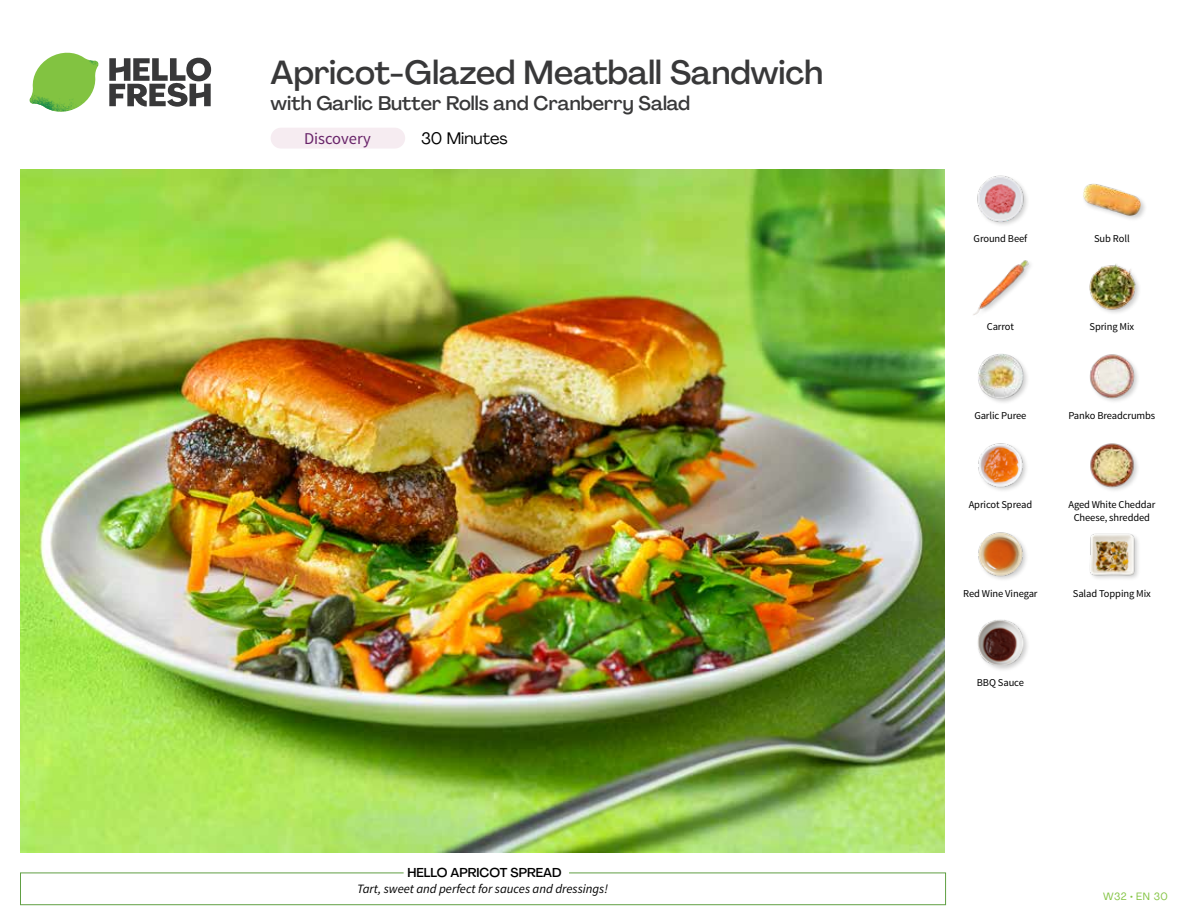
<style>
.page{position:relative;width:1188px;height:918px;background:#fff}
.page>*{position:absolute;margin:0;border:0;box-sizing:border-box;transform-origin:0 0}
.t1{font:500 33px "Agrandir";color:#383839}
.t2{font:500 19.5px "Agrandir";color:#383839}
.t3{font:16.5px "Source Sans Pro";color:#682369}
.t4{font:16.5px "Agrandir";color:#000}
.t5{font:italic 12.75px "Source Sans Pro";color:#000}
.t6{font:500 12.75px "Agrandir";color:#000}
.t7{font:10.5px/13.5px "Source Sans Pro";letter-spacing:-.01em;color:#000;text-align:center}
.t8{font:10.5px "Agrandir";letter-spacing:.05em;color:#82c341}
</style>
<div class="page">
<div style="left:271px;top:128px;width:134px;height:21px;background:#f6ecf1;border-radius:10px"></div>
<svg style="left:109px;top:57px;width:102px;height:50px"></svg>
<svg style="left:34px;top:53px;width:62px;height:40px"></svg>
<img style="left:67px;top:53px;width:32px;height:26px">
<img style="left:33px;top:75px;width:59px;height:11px">
<img style="left:29px;top:79px;width:61px;height:33px">
<img style="left:65px;top:86px;width:27px;height:25px">
<div style="left:20px;top:873px;width:926px;height:32px;border:1px solid #609f43"></div>
<div style="left:404px;top:865px;width:165px;height:15px;background:#fff"></div>
<img style="left:21px;top:170px;width:924px;height:682px">
<div style="left:977px;top:618px;width:53px;height:54px;background:#000;opacity:.2"></div>
<img style="left:978px;top:619px;width:45px;height:46px">
<img style="left:1089px;top:533px;width:49px;height:46px">
<img style="left:978px;top:532px;width:49px;height:48px">
<img style="left:1090px;top:443px;width:48px;height:48px">
<img style="left:978px;top:443px;width:49px;height:48px">
<img style="left:1089px;top:354px;width:49px;height:47px">
<div style="left:978px;top:353px;width:52px;height:53px;background:#000;opacity:.2"></div>
<img style="left:978px;top:353px;width:45px;height:46px">
<img style="left:1089px;top:264px;width:50px;height:49px">
<img style="left:973px;top:260px;width:56px;height:55px">
<div style="left:1082px;top:183px;width:65px;height:39px;background:#000;opacity:.2"></div>
<img style="left:1083px;top:183px;width:58px;height:39px">
<img style="left:977px;top:175px;width:50px;height:50px">
<h1 class="t1" style="left:271px;top:52px;width:554px">Apricot-Glazed Meatball Sandwich</h1>
<h2 class="t2" style="left:271px;top:91px;width:421px">with Garlic Butter Rolls and Cranberry Salad</h2>
<h3 class="t3" style="left:304px;top:129px;width:68px">Discovery</h3>
<h3 class="t4" style="left:421px;top:128px;width:88px">30 Minutes</h3>
<p class="t6" style="left:407px;top:864px;width:156px">HELLO APRICOT SPREAD</p>
<p class="t5" style="left:357px;top:881px;width:252px">Tart, sweet and perfect for sauces and dressings!</p>
<p class="t7" style="left:974px;top:232px;width:55px">Ground Beef</p>
<p class="t7" style="left:1094px;top:232px;width:37px">Sub Roll</p>
<p class="t7" style="left:987px;top:320px;width:29px">Carrot</p>
<p class="t7" style="left:1090px;top:320px;width:46px">Spring Mix</p>
<p class="t7" style="left:974px;top:409px;width:54px">Garlic Puree</p>
<p class="t7" style="left:1068px;top:409px;width:88px">Panko Breadcrumbs</p>
<p class="t7" style="left:969px;top:498px;width:65px">Apricot Spread</p>
<p class="t7" style="left:1068px;top:498px;width:89px">Aged White Cheddar<br>Cheese, shredded</p>
<p class="t7" style="left:963px;top:587px;width:76px">Red Wine Vinegar</p>
<p class="t7" style="left:1073px;top:587px;width:80px">Salad Topping Mix</p>
<p class="t7" style="left:977px;top:675px;width:49px">BBQ Sauce</p>
<p class="t8" style="left:1103px;top:890px;width:66px">W32 • EN 30</p>
</div>
